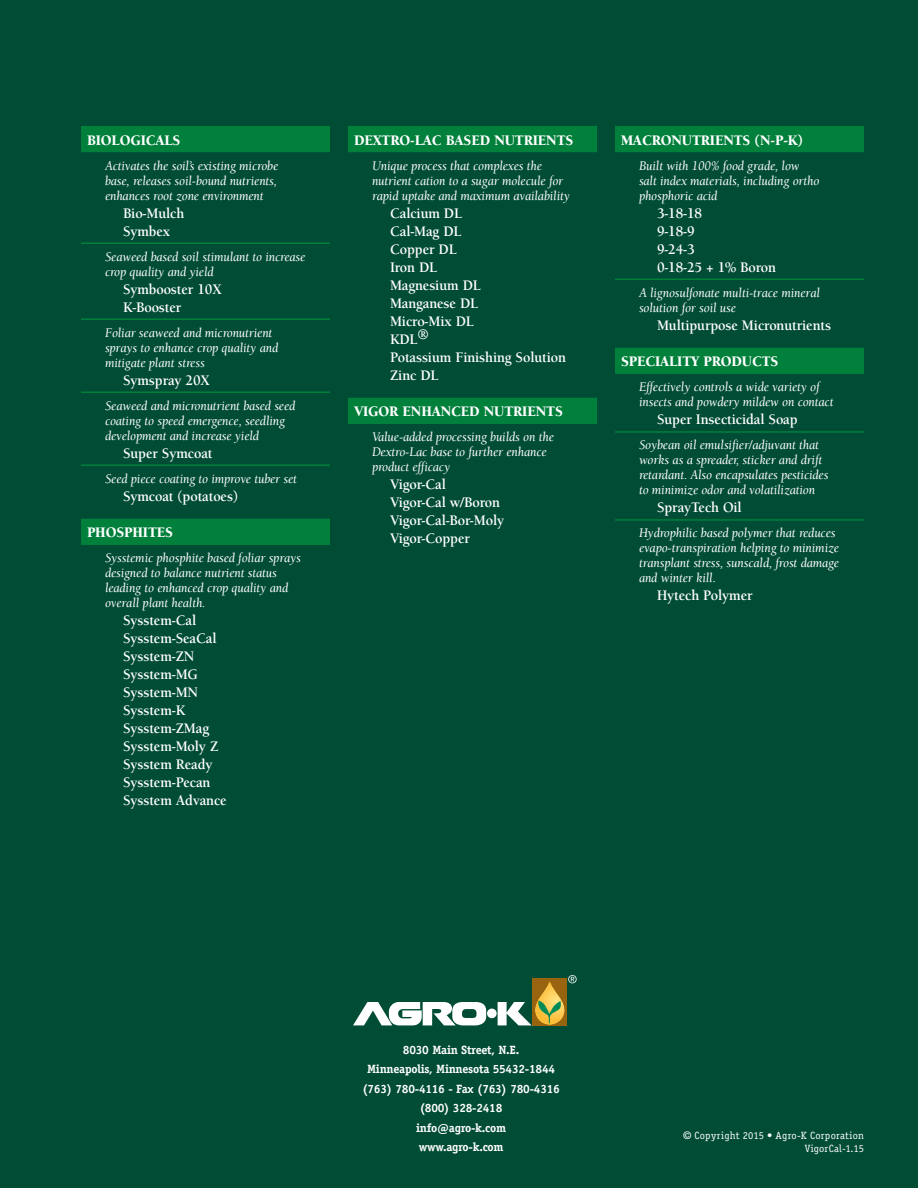
<style>
.page{position:relative;width:918px;height:1188px;background:#004c35}
.page>*{position:absolute;margin:0;border:0;box-sizing:border-box;transform-origin:0 0}
.t1{font:700 15px/18px "Berkeley";letter-spacing:-.01em;color:#fff;scale:.95 1}
.t2{font:900 15px "Berkeley";letter-spacing:-.01em;color:#fff;scale:.95 1}
.t3{font:italic 13.5px/15px "Berkeley";letter-spacing:-.01em;color:#fff;scale:.95 1}
.t4{font:700 12px/19.5px "Officina Serif";letter-spacing:-.02em;color:#fff;text-align:center}
.t5{font:10.5px/12.6px "Officina Serif";letter-spacing:.02em;color:#fff;text-align:right}
.s1{font-family:"Helvetica Neue LT Pro";font-weight:500}
</style>
<div class="page">
<svg style="left:81px;top:126px;width:249px;height:419px"></svg>
<hr style="left:81px;top:242px;width:249px;height:2px;background:#00803b">
<hr style="left:81px;top:318px;width:249px;height:2px;background:#00803b">
<hr style="left:81px;top:391px;width:249px;height:2px;background:#00803b">
<hr style="left:81px;top:464px;width:249px;height:2px;background:#00803b">
<svg style="left:348px;top:126px;width:249px;height:298px"></svg>
<svg style="left:615px;top:126px;width:249px;height:248px"></svg>
<hr style="left:615px;top:278px;width:249px;height:2px;background:#00803b">
<hr style="left:615px;top:431px;width:249px;height:2px;background:#00803b">
<hr style="left:615px;top:519px;width:249px;height:2px;background:#00803b">
<div style="left:487px;top:1009px;width:10px;height:9px;background:#fff;border-radius:50%"></div>
<svg style="left:353px;top:1002px;width:133px;height:23px"></svg>
<svg style="left:498px;top:975px;width:79px;height:50px"></svg>
<p class="t2" style="left:87px;top:132px;width:100px">BIOLOGICALS</p>
<p class="t3" style="left:105px;top:158px;width:184px;text-align:justify">Activates the soil’s existing microbe base, releases soil-bound nutrients, enhances root zone environment</p>
<p class="t1" style="left:123px;top:204px;width:66px">Bio-Mulch<br>Symbex</p>
<p class="t3" style="left:105px;top:249px;width:213px">Seaweed based soil stimulant to increase crop quality and yield</p>
<p class="t1" style="left:123px;top:280px;width:105px">Symbooster 10X<br>K-Booster</p>
<p class="t3" style="left:105px;top:325px;width:184px">Foliar seaweed and micronutrient sprays to enhance crop quality and mitigate plant stress</p>
<p class="t1" style="left:123px;top:371px;width:93px">Symspray 20X</p>
<p class="t3" style="left:105px;top:398px;width:202px">Seaweed and micronutrient based seed coating to speed emergence, seedling development and increase yield</p>
<p class="t1" style="left:123px;top:444px;width:96px">Super Symcoat</p>
<p class="t3" style="left:105px;top:471px;width:204px">Seed piece coating to improve tuber set</p>
<p class="t1" style="left:123px;top:487px;width:123px">Symcoat (potatoes)</p>
<p class="t2" style="left:87px;top:525px;width:92px">PHOSPHITES</p>
<p class="t3" style="left:105px;top:551px;width:208px">Sysstemic phosphite based foliar sprays designed to balance nutrient status leading to enhanced crop quality and overall plant health.</p>
<p class="t1" style="left:123px;top:612px;width:111px">Sysstem-Cal<br>Sysstem-SeaCal<br>Sysstem-ZN<br>Sysstem-MG<br>Sysstem-MN<br>Sysstem-K<br>Sysstem-ZMag<br>Sysstem-Moly Z<br>Sysstem Ready<br>Sysstem-Pecan<br>Sysstem Advance</p>
<p class="t2" style="left:354px;top:132px;width:233px">DEXTRO-LAC BASED NUTRIENTS</p>
<p class="t3" style="left:372px;top:158px;width:210px">Unique process that complexes the nutrient cation to a sugar molecule for rapid uptake and maximum availability</p>
<p class="t1" style="left:390px;top:204px;width:187px">Calcium DL<br>Cal-Mag DL<br>Copper DL<br>Iron DL<br>Magnesium DL<br>Manganese DL<br>Micro-Mix DL<br>KDL®<br>Potassium Finishing Solution<br>Zinc DL</p>
<p class="t2" style="left:354px;top:404px;width:221px">VIGOR ENHANCED NUTRIENTS</p>
<p class="t3" style="left:372px;top:430px;width:193px">Value-added processing builds on the<br>Dextro-Lac base to further enhance product efficacy</p>
<p class="t1" style="left:390px;top:476px;width:122px">Vigor-Cal<br>Vigor-Cal w/Boron<br>Vigor-Cal-Bor-Moly<br>Vigor-Copper</p>
<p class="t2" style="left:621px;top:132px;width:24px">MACRONUTRIENTS</p>
<p class="t2" style="left:755px;top:132px;width:53px">(N-P-K)</p>
<p class="t3" style="left:639px;top:158px;width:191px">Built with 100% food grade, low salt index materials, including ortho phosphoric acid</p>
<p class="t1" style="left:657px;top:204px;width:127px">3-18-18<br>9-18-9<br>9-24-3<br>0-18-25 + 1% Boron</p>
<p class="t3" style="left:639px;top:285px;width:192px">A lignosulfonate multi-trace mineral solution for soil use</p>
<p class="t1" style="left:657px;top:316px;width:185px">Multipurpose Micronutrients</p>
<p class="t2" style="left:621px;top:354px;width:167px">SPECIALITY PRODUCTS</p>
<p class="t3" style="left:639px;top:380px;width:206px">Effectively controls a wide variety of insects and powdery mildew on contact</p>
<p class="t1" style="left:657px;top:411px;width:150px">Super Insecticidal Soap</p>
<p class="t3" style="left:639px;top:438px;width:201px">Soybean oil emulsifier/adjuvant that works as a spreader, sticker and drift retardant. Also encapsulates pesticides to minimize odor and volatilization</p>
<p class="t1" style="left:657px;top:499px;width:91px">SprayTech Oil</p>
<p class="t3" style="left:639px;top:526px;width:212px">Hydrophilic based polymer that reduces evapo-transpiration helping to minimize transplant stress, sunscald, frost damage and winter kill.</p>
<p class="t1" style="left:657px;top:587px;width:102px">Hytech Polymer</p>
<p class="t4" style="left:362px;top:1040px;width:199px">8030 Main Street, N.E.<br>Minneapolis, Minnesota 55432-1844 (763) 780-4116 - Fax (763) 780-4316 (800) 328-2418<br>info@agro-k.com<br>www.agro-k.com</p>
<p class="t5" style="left:683px;top:1129px;width:182px"><span class="s1">©</span> Copyright 2015 • Agro-K Corporation<br>VigorCal-1.15</p>
</div>
